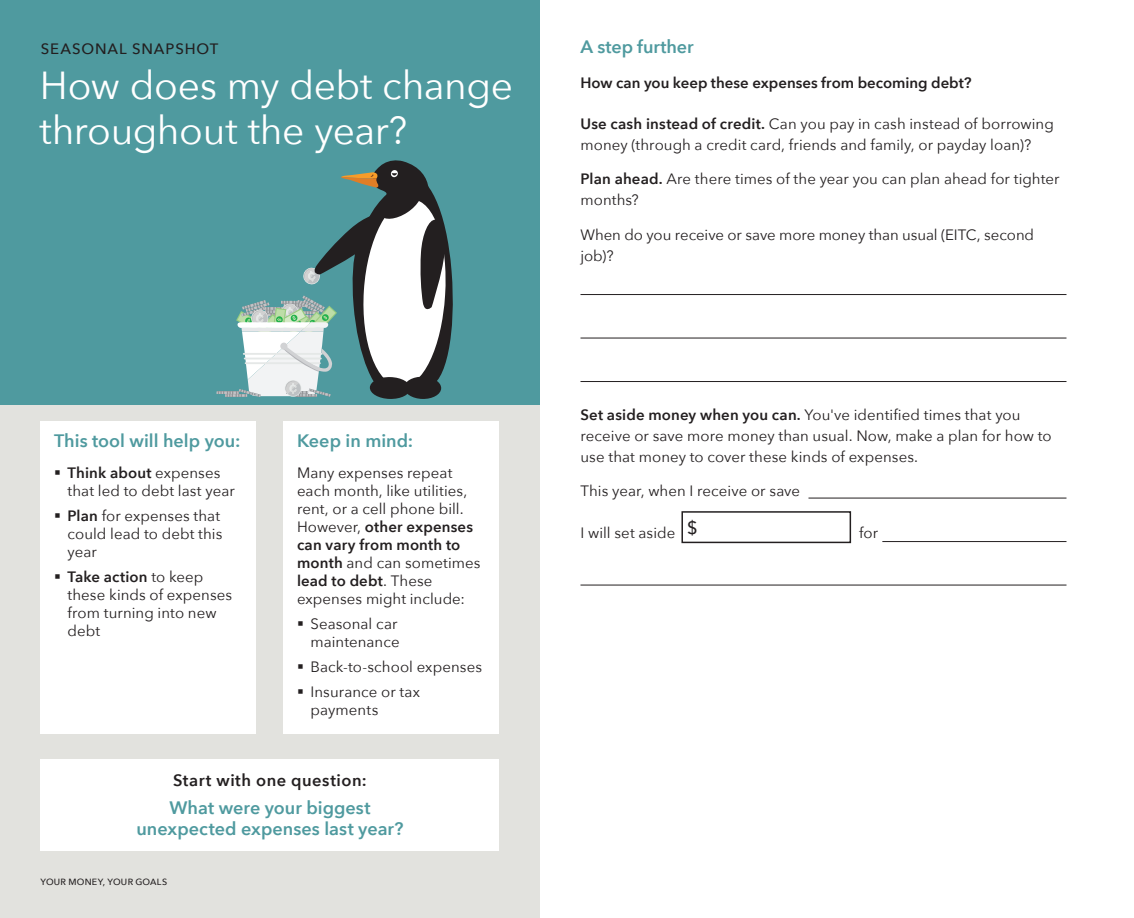
<style>
.page{position:relative;width:1134px;height:918px;background:#fff}
.page>*{position:absolute;margin:0;border:0;box-sizing:border-box;transform-origin:0 0}
.t1{font:39px/45px "Avenir Next";letter-spacing:-.01em;color:#fff}
.H5_regular{font:600 18px/21px "Avenir Next";color:#4f9a9f;text-align:center}
.Dark_Gray___Handout{font:500 18px "Avenir Next";color:#231f20}
.H5_regular__centered{font:600 16.5px "Avenir Next";letter-spacing:.03em;color:#231f20}
.paragraph{font:15px/21px "Avenir Next";letter-spacing:.005em;color:#231f20}
.no_bullet_list__10{font:15px/18px "Avenir Next";letter-spacing:.005em;color:#231f20}
.H5_regular-2{font:600 15px "Avenir Next";color:#231f20}
.H6_medium{font:500 15px "Avenir Next";letter-spacing:.06em;color:#231f20}
.t2{font:500 9px "Avenir Next";letter-spacing:.03em;color:#231f20}
.s1{font-weight:600}
</style>
<div class="page">
<hr style="left:580px;top:294px;width:486px;height:1px;background:#231f20">
<hr style="left:580px;top:338px;width:486px;height:1px;background:#231f20">
<hr style="left:580px;top:381px;width:486px;height:1px;background:#231f20">
<hr style="left:808px;top:498px;width:258px;height:1px;background:#231f20">
<hr style="left:882px;top:541px;width:184px;height:1px;background:#231f20">
<hr style="left:580px;top:585px;width:486px;height:1px;background:#231f20">
<div style="left:0;top:0;width:540px;height:405px;background:#4f9a9f"></div>
<svg style="left:370px;top:377px;width:40px;height:22px"></svg>
<svg style="left:404px;top:376px;width:37px;height:23px"></svg>
<svg style="left:217px;top:160px;width:236px;height:237px"></svg>
<div style="left:0;top:405px;width:540px;height:513px;background:#e2e2de"></div>
<div style="left:40px;top:421px;width:216px;height:312px;background:#fff"></div>
<div style="left:40px;top:759px;width:460px;height:91px;background:#fff"></div>
<div style="left:284px;top:421px;width:216px;height:312px;background:#fff"></div>
<div style="left:681px;top:511px;width:170px;height:32px;border:2px solid #231f20"></div>
<p class="H6_medium" style="left:41px;top:36px;width:179px">SEASONAL SNAPSHOT</p>
<h2 class="t1" style="left:39px;top:61px;width:475px">How does my debt change throughout the year?</h2>
<p class="H5_regular" style="left:54px;top:430px;width:188px">This tool will help you:</p>
<p class="no_bullet_list__10" style="left:68px;top:464px;width:169px;text-indent:-14px">▪ <span class="s1">Think about</span> expenses that led to debt last year</p>
<p class="no_bullet_list__10" style="left:68px;top:506px;width:156px;text-indent:-14px">▪ <span class="s1">Plan</span> for expenses that could lead to debt this year</p>
<p class="no_bullet_list__10" style="left:68px;top:567px;width:166px;text-indent:-14px">▪ <span class="s1">Take action</span> to keep these kinds of expenses from turning into new debt</p>
<p class="H5_regular" style="left:297px;top:430px;width:118px">Keep in mind:</p>
<p class="no_bullet_list__10" style="left:297px;top:464px;width:185px">Many expenses repeat each month, like utilities, rent, or a cell phone bill.<br>However, <span class="s1">other expenses can vary from month to month</span> and can sometimes <span class="s1">lead to debt</span>. These expenses might include:</p>
<p class="no_bullet_list__10" style="left:297px;top:614px;width:104px;text-align:right">▪ Seasonal car maintenance</p>
<p class="no_bullet_list__10" style="left:297px;top:657px;width:187px">▪ Back-to-school expenses</p>
<p class="no_bullet_list__10" style="left:310px;top:682px;width:111px;text-indent:-14px">▪ Insurance or tax payments</p>
<p class="H5_regular__centered" style="left:173px;top:766px;width:195px">Start with one question:</p>
<p class="H5_regular" style="left:136px;top:797px;width:269px">What were your biggest unexpected expenses last year?</p>
<p class="t2" style="left:40px;top:874px;width:128px">YOUR MONEY, YOUR GOALS</p>
<p class="H5_regular" style="left:580px;top:36px;width:115px">A step further</p>
<p class="H5_regular-2" style="left:580px;top:70px;width:393px">How can you keep these expenses from becoming debt?</p>
<p class="paragraph" style="left:580px;top:113px;width:475px"><span class="s1">Use cash instead of credit.</span> Can you pay in cash instead of borrowing money (through a credit card, friends and family, or payday loan)?</p>
<p class="paragraph" style="left:580px;top:168px;width:481px"><span class="s1">Plan ahead.</span> Are there times of the year you can plan ahead for tighter months?</p>
<p class="paragraph" style="left:580px;top:224px;width:455px">When do you receive or save more money than usual (EITC, second job)?</p>
<p class="paragraph" style="left:580px;top:404px;width:473px"><span class="s1">Set aside money when you can.</span> You've identified times that you receive or save more money than usual. Now, make a plan for how to use that money to cover these kinds of expenses.</p>
<p class="paragraph" style="left:580px;top:480px;width:221px">This year, when I receive or save</p>
<p class="paragraph" style="left:580px;top:522px;width:96px">I will set aside</p>
<p class="paragraph" style="left:859px;top:522px;width:21px">for</p>
<p class="Dark_Gray___Handout" style="left:687px;top:513px;width:12px">$</p>
</div>
